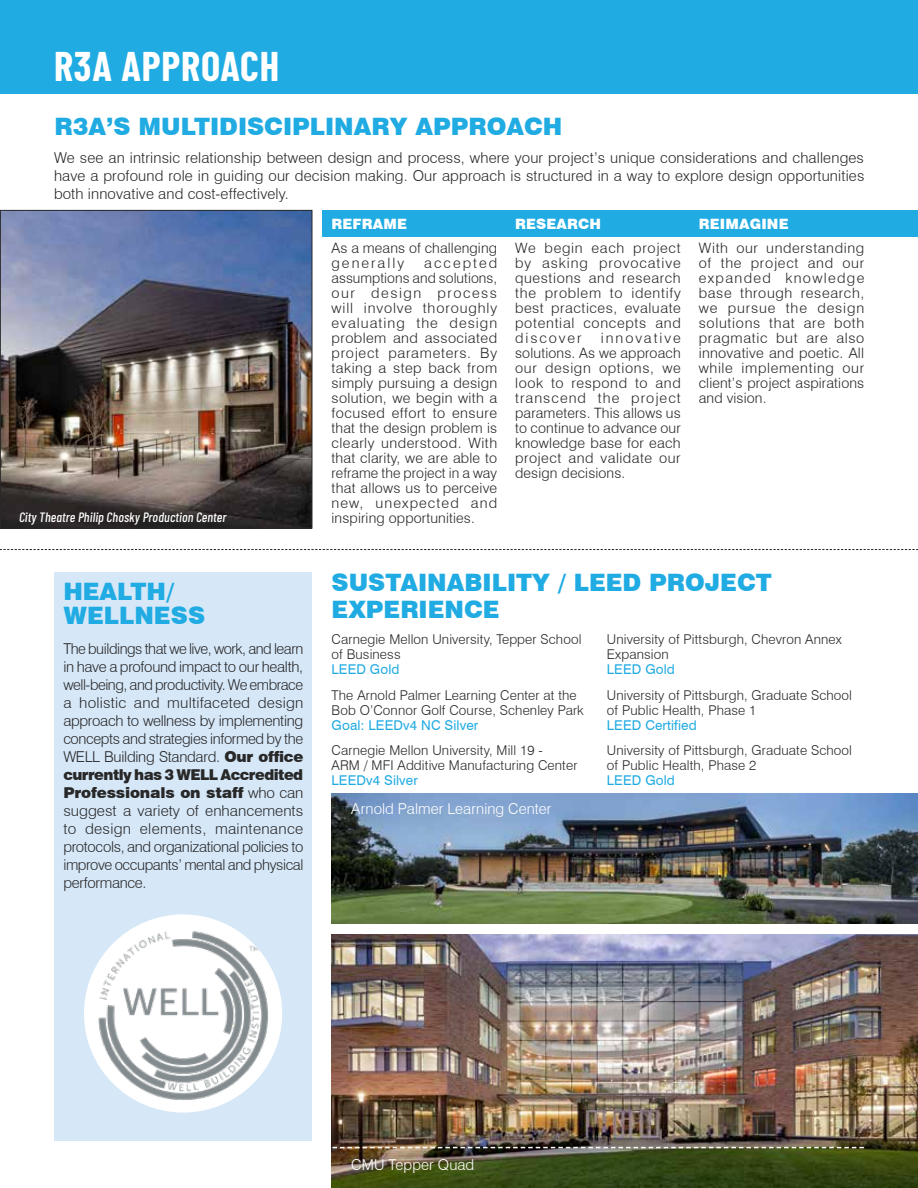
<style>
.page{position:relative;width:918px;height:1188px;background:#fff}
.page>*{position:absolute;margin:0;border:0;box-sizing:border-box;transform-origin:0 0}
.t1{font:700 40.5px "Barlow Condensed";letter-spacing:.02em;color:#fff}
.t2{font:900 24px/24px "Swiss 721 BT";color:#20abe2}
.t3{font:300 15px/18px "Swiss 721 BT";letter-spacing:-.005em;color:#292829;text-align:justify}
.t4{font:300 15px "Swiss 721 BT";letter-spacing:.005em;color:#fff}
.t5{font:300 14.25px/15px "Swiss 721 BT";letter-spacing:.015em;color:#292829;text-align:justify}
.t6{font:900 14.25px "Swiss 721 BT";letter-spacing:.01em;color:#fff}
.t7{font:300 13.5px/15px "Swiss 721 BT";letter-spacing:.01em;color:#292829}
.t8{font:13.5px "Swiss 721 BT";letter-spacing:.01em;color:#20abe2}
.t9{font:italic 500 13.5px "Barlow Condensed";letter-spacing:.01em;color:#fff}
.s1{font-weight:900}
</style>
<div class="page">
<div style="left:323px;top:210px;width:595px;height:27px;background:#20abe2"></div>
<img style="left:2px;top:212px;width:308px;height:315px">
<div style="left:0;top:210px;width:312px;height:319px;border:1px solid #292829"></div>
<div style="left:54px;top:572px;width:258px;height:569px;background:#d6e8f8"></div>
<svg style="left:0;top:549px;width:918px;height:1px"></svg>
<img style="left:84px;top:914px;width:198px;height:199px;border-radius:99px">
<img style="left:332px;top:794px;width:586px;height:129px">
<img style="left:331px;top:935px;width:587px;height:253px">
<div style="left:0;top:0;width:918px;height:94px;background:#20abe2"></div>
<svg style="left:331px;top:1147px;width:533px;height:1px"></svg>
<h1 class="t1" style="left:54px;top:38px;width:227px">R3A APPROACH</h1>
<h2 class="t2" style="left:54px;top:114px;width:510px">R3A’S MULTIDISCIPLINARY APPROACH</h2>
<p class="t3" style="left:54px;top:148px;width:812px">We see an intrinsic relationship between design and process, where your project’s unique considerations and challenges have a profound role in guiding our decision making. Our approach is structured in a way to explore design opportunities both innovative and cost-effectively.</p>
<p class="t9" style="left:19px;top:507px;width:209px">City Theatre Philip Chosky Production Center</p>
<p class="t6" style="left:332px;top:216px;width:77px">REFRAME</p>
<p class="t5" style="left:332px;top:241px;width:167px">As a means of challenging generally</p>
<p class="t5" style="left:332px;top:256px;width:167px;text-indent:93px">accepted assumptions and solutions, our design process will involve thoroughly evaluating the design problem and associated project parameters. By taking a step back from simply pursuing a design solution, we begin with a focused effort to ensure that the design problem is clearly understood. With that clarity, we are able to reframe the project in a way that allows us to perceive new, unexpected and inspiring opportunities.</p>
<p class="t6" style="left:515px;top:215px;width:87px">RESEARCH</p>
<p class="t5" style="left:515px;top:241px;width:167px">We begin each project by asking provocative questions and research the problem to identify best practices, evaluate potential concepts and discover</p>
<p class="t5" style="left:515px;top:331px;width:167px;text-indent:86px">innovative solutions. As we approach our design options, we look to respond to and transcend the project parameters. This allows us to continue to advance our knowledge base for each project and validate our design decisions.</p>
<p class="t6" style="left:699px;top:215px;width:91px">REIMAGINE</p>
<p class="t5" style="left:699px;top:241px;width:167px">With our understanding of the project and our expanded knowledge base through research, we pursue the design solutions that are both pragmatic but are also innovative and poetic. All while implementing our client’s project aspirations and vision.</p>
<h2 class="t2" style="left:332px;top:568px;width:442px;line-height:27px">SUSTAINABILITY / LEED PROJECT<br>EXPERIENCE</h2>
<h2 class="t2" style="left:63px;top:579px;width:143px">HEALTH/<br>WELLNESS</h2>
<p class="t3" style="left:63px;top:639px;width:242px">The buildings that we live, work, and learn in have a profound impact to our health, well-being, and productivity. We embrace a holistic and multifaceted design approach to wellness by implementing concepts and strategies informed by the WELL Building Standard. <span class="s1">Our office currently has 3 WELL Accredited Professionals on staff</span> who can suggest a variety of enhancements to design elements, maintenance protocols, and organizational policies to improve occupants’ mental and physical performance.</p>
<p class="t7" style="left:332px;top:631px;width:251px">Carnegie Mellon University, Tepper School of Business</p>
<p class="t7" style="left:607px;top:631px;width:236px">University of Pittsburgh, Chevron Annex<br>Expansion</p>
<p class="t8" style="left:607px;top:661px;width:70px">LEED Gold</p>
<p class="t7" style="left:607px;top:687px;width:247px">University of Pittsburgh, Graduate School of Public Health, Phase 1</p>
<p class="t8" style="left:607px;top:717px;width:91px">LEED Certified</p>
<p class="t7" style="left:607px;top:743px;width:247px">University of Pittsburgh, Graduate School of Public Health, Phase 2</p>
<p class="t8" style="left:607px;top:772px;width:70px">LEED Gold</p>
<p class="t8" style="left:332px;top:661px;width:70px">LEED Gold</p>
<p class="t7" style="left:332px;top:687px;width:254px">The Arnold Palmer Learning Center at the<br>Bob O’Connor Golf Course, Schenley Park</p>
<p class="t8" style="left:332px;top:717px;width:148px">Goal: LEEDv4 NC Silver</p>
<p class="t7" style="left:332px;top:743px;width:247px">Carnegie Mellon University, Mill 19 -<br>ARM / MFI Additive Manufacturing Center</p>
<p class="t8" style="left:332px;top:772px;width:88px">LEEDv4 Silver</p>
<p class="t4" style="left:351px;top:799px;width:202px">Arnold Palmer Learning Center</p>
<p class="t4" style="left:351px;top:1155px;width:125px">CMU Tepper Quad</p>
</div>
